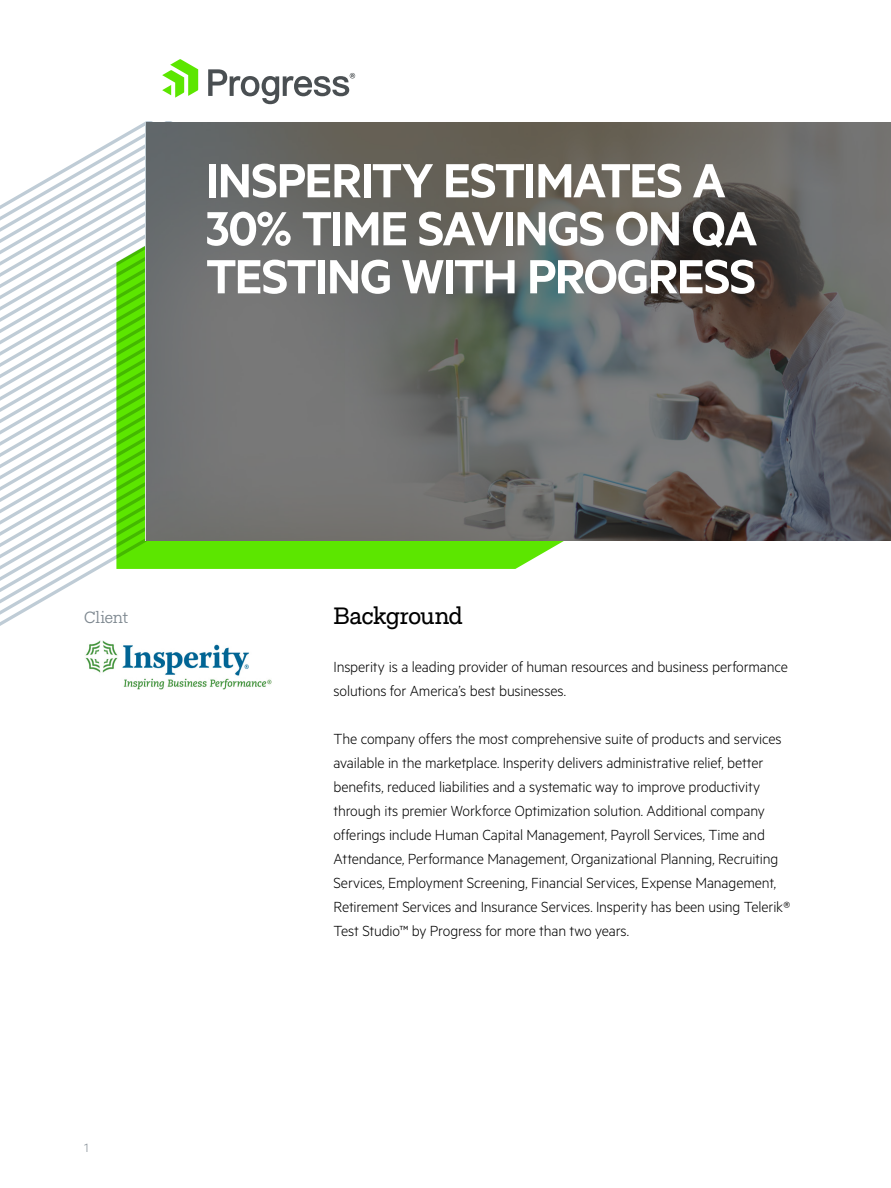
<style>
.page{position:relative;width:891px;height:1188px;background:#fff}
.page>*{position:absolute;margin:0;border:0;box-sizing:border-box;transform-origin:0 0}
.t1{font:600 54px/48px "Metric";letter-spacing:-.025em;color:#fff}
.t2{font:24px "Fakt Slab Pro";letter-spacing:-.02em;color:#000}
.t3{font:300 16.5px/24px "Metric";letter-spacing:-.01em;color:#000}
.t4{font:16.5px "Fakt Slab Pro Blond";letter-spacing:-.015em;color:#7d878f}
.t5{font:300 13.5px "Metric";color:#7d878f}
</style>
<div class="page">
<svg style="left:181px;top:541px;width:383px;height:28px;background:#66e710"></svg>
<svg style="left:0;top:122px;width:181px;height:504px"></svg>
<img style="left:85px;top:640px;width:186px;height:49px">
<svg style="left:162px;top:59px;width:36px;height:39px"></svg>
<svg style="left:208px;top:69px;width:147px;height:35px"></svg>
<svg style="left:146px;top:122px;width:745px;height:418px;background:#676765"></svg>
<h1 class="t1" style="left:206px;top:155px;width:553px">INSPERITY ESTIMATES A<br>30% TIME SAVINGS ON QA<br>TESTING WITH PROGRESS</h1>
<p class="t4" style="left:84px;top:606px;width:46px">Client</p>
<h2 class="t2" style="left:334px;top:600px;width:131px">Background</h2>
<p class="t3" style="left:334px;top:654px;width:456px">Insperity is a leading provider of human resources and business performance solutions for America’s best businesses.</p>
<p class="t3" style="left:334px;top:726px;width:458px">The company offers the most comprehensive suite of products and services available in the marketplace. Insperity delivers administrative relief, better benefits, reduced liabilities and a systematic way to improve productivity through its premier Workforce Optimization solution. Additional company offerings include Human Capital Management, Payroll Services, Time and Attendance, Performance Management, Organizational Planning, Recruiting Services, Employment Screening, Financial Services, Expense Management, Retirement Services and Insurance Services. Insperity has been using Telerik® Test Studio™ by Progress for more than two years.</p>
<p class="t5" style="left:84px;top:1140px;width:6px">1</p>
</div>
